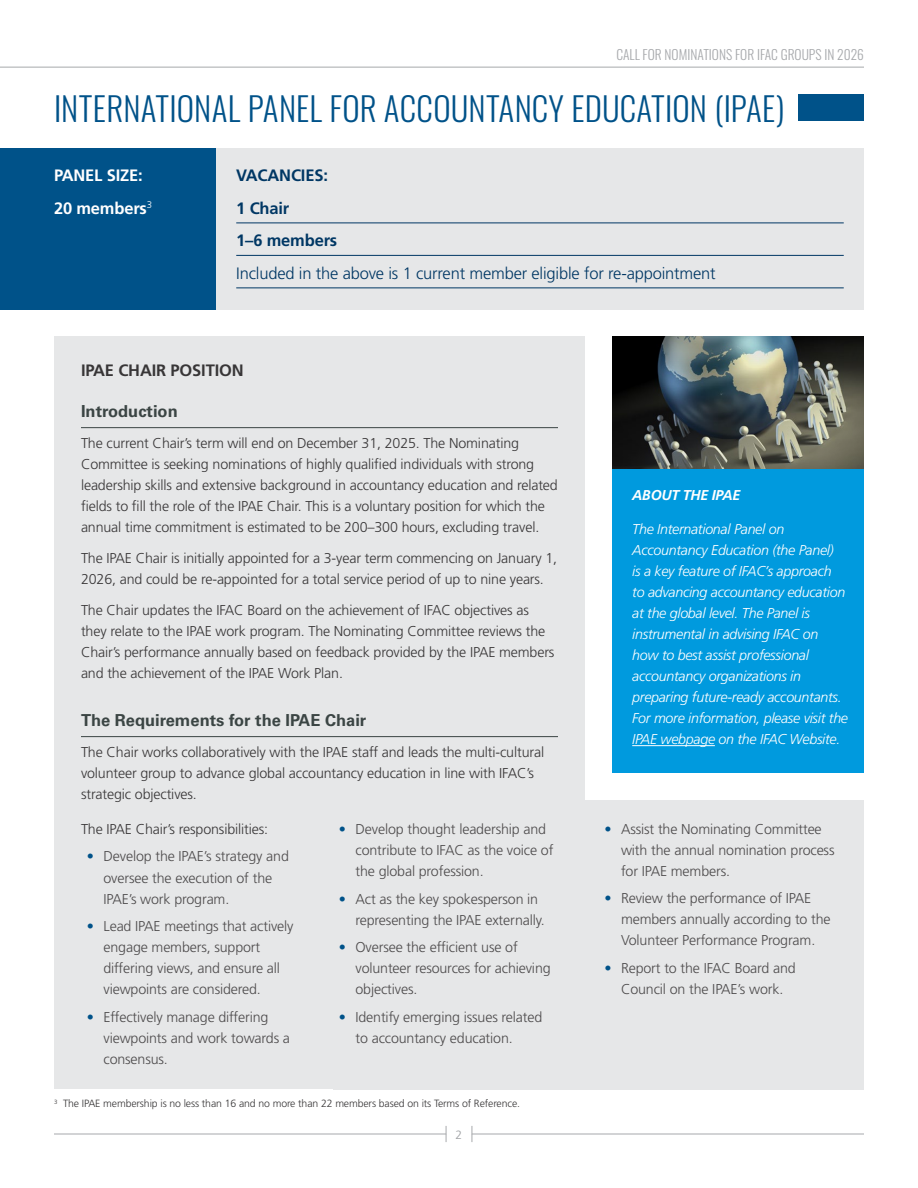
<style>
.page{position:relative;width:918px;height:1188px;background:#fff}
.page>*{position:absolute;margin:0;border:0;box-sizing:border-box;transform-origin:0 0}
.t1{font:300 33px "Oswald";letter-spacing:.005em;color:#005289}
.t2{font:300 16.5px "Frutiger LT Std";letter-spacing:-.01em;color:#003764}
.t3{font:700 16.5px "Univers LT Std";color:#3b4544}
.t4{font:700 16.5px/32.5px "Frutiger LT Std";letter-spacing:-.01em;color:#003764}
.t5{font:700 16.5px/32.5px "Frutiger LT Std";letter-spacing:-.01em;color:#fff}
.t6{font:700 16.5px "Frutiger LT Std";letter-spacing:-.01em;color:#383637}
.t7{font:300 14.25px/21px "Frutiger LT Std";letter-spacing:-.01em;color:#383637}
.t8{font:300 14.25px/21px "Frutiger LT Std";letter-spacing:-.01em;color:#4d4b4c}
.t9{font:italic 300 14.25px/21px "Frutiger LT Std";letter-spacing:-.02em;color:#fff}
.t10{font:italic 700 14.25px "Frutiger LT Std";letter-spacing:-.02em;color:#fff}
.t11{font:300 13.5px "Oswald";color:#a7a9ac}
.t12{font:300 12px "Frutiger LT Std";color:#9d9fa2}
.t13{font:300 10.5px "Frutiger LT Std";letter-spacing:-.01em;color:#383637}
.s1{color:#005289}
</style>
<div class="page">
<hr style="left:54px;top:1134px;width:810px;height:1px;background:#a7a9ac">
<div style="left:446px;top:1131px;width:26px;height:5px;background:#fff;border-radius:3px"></div>
<svg style="left:472px;top:1126px;width:1px;height:16px"></svg>
<svg style="left:446px;top:1126px;width:1px;height:16px"></svg>
<hr style="left:0;top:67px;width:864px;height:1px;background:#a7a9ac">
<div style="left:54px;top:337px;width:531px;height:752px;background:#e6e7e8"></div>
<div style="left:333px;top:800px;width:531px;height:289px;background:#e6e7e8"></div>
<hr style="left:81px;top:427px;width:477px;height:1px;background:#3b4544">
<hr style="left:81px;top:736px;width:477px;height:1px;background:#3b4544">
<div style="left:216px;top:148px;width:648px;height:162px;background:#e6e7e8"></div>
<hr style="left:236px;top:223px;width:608px;height:1px;background:#003764">
<hr style="left:236px;top:255px;width:608px;height:1px;background:#003764">
<hr style="left:236px;top:288px;width:608px;height:1px;background:#003764">
<div style="left:0;top:148px;width:216px;height:162px;background:#005289"></div>
<div style="left:799px;top:94px;width:65px;height:28px;background:#005289"></div>
<div style="left:612px;top:469px;width:252px;height:304px;background:#009ade"></div>
<hr style="left:632px;top:745px;width:83px;height:1px;background:#fff">
<div style="left:597px;top:324px;width:279px;height:145px;background:#000;opacity:.2"></div>
<p class="t11" style="left:616px;top:42px;width:249px">CALL FOR NOMINATIONS FOR IFAC GROUPS IN 2026</p>
<h1 class="t1" style="left:54px;top:79px;width:732px">INTERNATIONAL PANEL FOR ACCOUNTANCY EDUCATION (IPAE)</h1>
<p class="t5" style="left:54px;top:159px;width:100px">PANEL SIZE:<br>20 members<sup>3</sup></p>
<p class="t4" style="left:236px;top:159px;width:103px">VACANCIES:<br>1 Chair<br>1–6 members</p>
<p class="t2" style="left:236px;top:264px;width:481px">Included in the above is 1 current member eligible for re-appointment</p>
<p class="t6" style="left:81px;top:361px;width:164px">IPAE CHAIR POSITION</p>
<p class="t3" style="left:81px;top:402px;width:98px">Introduction</p>
<p class="t7" style="left:81px;top:433px;width:478px">The current Chair’s term will end on December 31, 2025. The Nominating Committee is seeking nominations of highly qualified individuals with strong leadership skills and extensive background in accountancy education and related fields to fill the role of the IPAE Chair. This is a voluntary position for which the annual time commitment is estimated to be 200–300 hours, excluding travel.</p>
<p class="t7" style="left:81px;top:548px;width:478px">The IPAE Chair is initially appointed for a 3-year term commencing on January 1,<br>2026, and could be re-appointed for a total service period of up to nine years.</p>
<p class="t7" style="left:81px;top:600px;width:475px">The Chair updates the IFAC Board on the achievement of IFAC objectives as they relate to the IPAE work program. The Nominating Committee reviews the Chair’s performance annually based on feedback provided by the IPAE members and the achievement of the IPAE Work Plan.</p>
<p class="t3" style="left:81px;top:711px;width:287px">The Requirements for the IPAE Chair</p>
<p class="t7" style="left:81px;top:742px;width:465px">The Chair works collaboratively with the IPAE staff and leads the multi-cultural volunteer group to advance global accountancy education in line with IFAC’s strategic objectives.</p>
<p class="t7" style="left:81px;top:819px;width:189px">The IPAE Chair’s responsibilities:</p>
<p class="t8" style="left:104px;top:846px;width:187px;text-indent:-17px"><span class="s1">•</span> Develop the IPAE’s strategy and oversee the execution of the<br>IPAE’s work program.</p>
<p class="t8" style="left:104px;top:916px;width:192px;text-indent:-17px"><span class="s1">•</span> Lead IPAE meetings that actively engage members, support differing views, and ensure all viewpoints are considered.</p>
<p class="t8" style="left:104px;top:1007px;width:188px;text-indent:-17px"><span class="s1">•</span> Effectively manage differing viewpoints and work towards a consensus.</p>
<p class="t8" style="left:355px;top:819px;width:199px;text-indent:-17px"><span class="s1">•</span> Develop thought leadership and contribute to IFAC as the voice of the global profession.</p>
<p class="t8" style="left:355px;top:888px;width:191px;text-indent:-17px"><span class="s1">•</span> Act as the key spokesperson in representing the IPAE externally.</p>
<p class="t8" style="left:355px;top:937px;width:197px;text-indent:-17px"><span class="s1">•</span> Oversee the efficient use of volunteer resources for achieving objectives.</p>
<p class="t8" style="left:355px;top:1007px;width:188px;text-indent:-17px"><span class="s1">•</span> Identify emerging issues related to accountancy education.</p>
<p class="t13" style="left:54px;top:1098px;width:468px"><sup>3</sup> The IPAE membership is no less than 16 and no more than 22 members based on its Terms of Reference.</p>
<p class="t12" style="left:456px;top:1128px;width:8px">2</p>
<p class="t10" style="left:632px;top:486px;width:110px">ABOUT THE IPAE</p>
<p class="t9" style="left:632px;top:519px;width:217px">The International Panel on Accountancy Education (the Panel)<br>is a key feature of IFAC’s approach<br>to advancing accountancy education at the global level. The Panel is instrumental in advising IFAC on how to best assist professional accountancy organizations in preparing future-ready accountants.<br>For more information, please visit the IPAE webpage on the IFAC Website.</p>
<p class="t8" style="left:621px;top:818px;width:215px;text-indent:-17px"><span class="s1">•</span> Assist the Nominating Committee with the annual nomination process for IPAE members.</p>
<p class="t8" style="left:621px;top:888px;width:211px;text-indent:-17px"><span class="s1">•</span> Review the performance of IPAE members annually according to the<br>Volunteer Performance Program.</p>
<p class="t8" style="left:604px;top:958px;width:193px;text-align:center"><span class="s1">•</span> Report to the IFAC Board and<br>Council on the IPAE’s work.</p>
</div>
